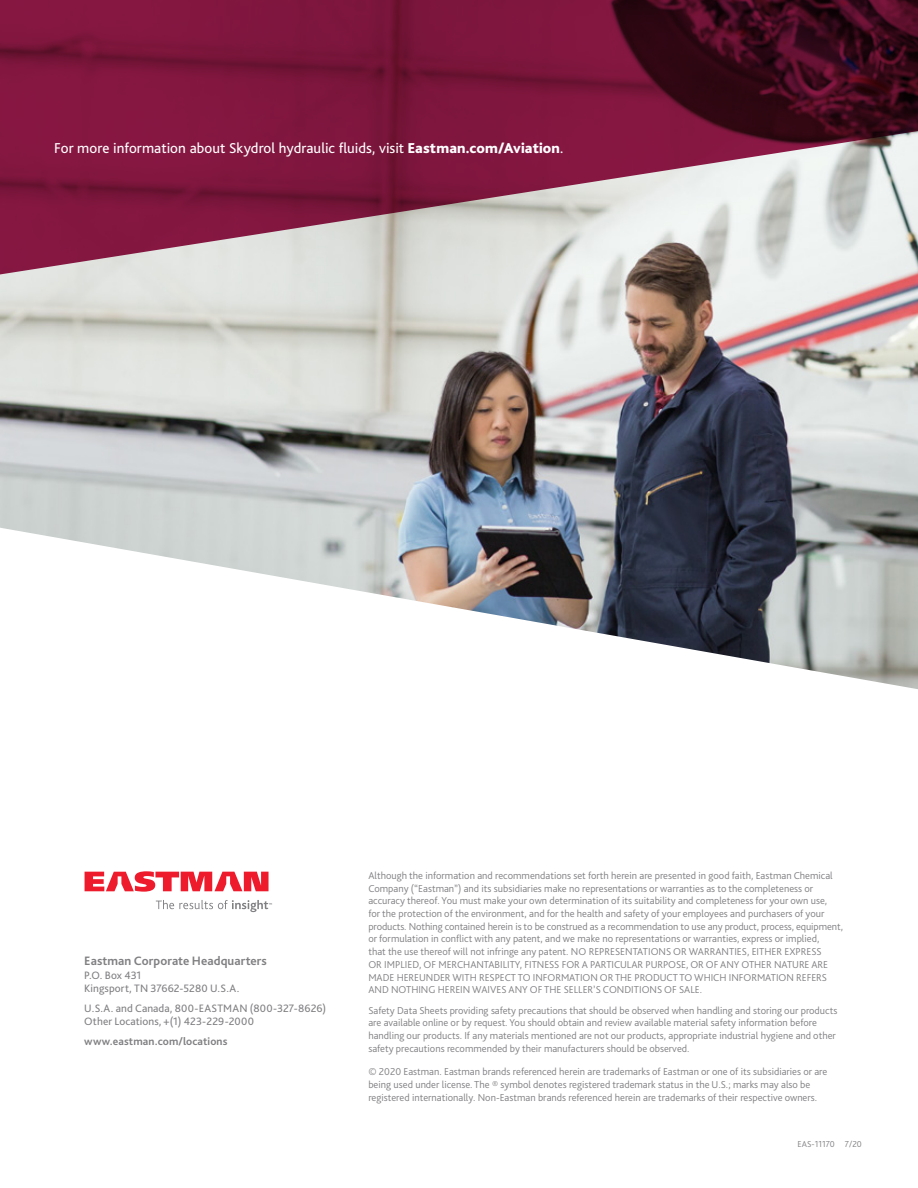
<style>
.page{position:relative;width:918px;height:1188px;background:#fff}
.page>*{position:absolute;margin:0;border:0;box-sizing:border-box;transform-origin:0 0}
.t1{font:15px "Bliss";color:#fff}
.t2{font:700 12.75px "Bliss Pro";letter-spacing:.005em;color:#808083}
.t3{font:11.25px/13.5px "Bliss Pro";letter-spacing:.005em;color:#808083}
.t4{font:700 11.25px "Bliss Pro";letter-spacing:.01em;color:#808083}
.t5{font:300 10.5px/12.8px "Bliss Pro";color:#808083}
.t6{font:300 9px "Bliss Pro";color:#808083}
.s1{font-weight:800}
</style>
<div class="page">
<svg style="left:85px;top:871px;width:184px;height:21px"></svg>
<svg style="left:156px;top:900px;width:116px;height:12px"></svg>
<img style="left:0;top:276px;width:918px;height:413px">
<svg style="left:0;top:0;width:918px;height:276px;background:#8c4860"></svg>
<p class="t1" style="left:54px;top:140px;width:511px">For more information about Skydrol hydraulic fluids, visit <span class="s1">Eastman.com/Aviation</span>.</p>
<p class="t2" style="left:84px;top:953px;width:184px">Eastman Corporate Headquarters</p>
<p class="t3" style="left:84px;top:968px;width:157px">P.O. Box 431<br>Kingsport, TN 37662-5280 U.S.A.</p>
<p class="t3" style="left:84px;top:1001px;width:243px">U.S.A. and Canada, 800-EASTMAN (800-327-8626)<br>Other Locations, +(1) 423-229-2000</p>
<p class="t4" style="left:84px;top:1034px;width:145px">www.eastman.com/locations</p>
<p class="t5" style="left:368px;top:869px;width:476px">Although the information and recommendations set forth herein are presented in good faith, Eastman Chemical Company (“Eastman”) and its subsidiaries make no representations or warranties as to the completeness or accuracy thereof. You must make your own determination of its suitability and completeness for your own use,<br>for the protection of the environment, and for the health and safety of your employees and purchasers of your products. Nothing contained herein is to be construed as a recommendation to use any product, process, equipment, or formulation in conflict with any patent, and we make no representations or warranties, express or implied,<br>that the use thereof will not infringe any patent. NO REPRESENTATIONS OR WARRANTIES, EITHER EXPRESS<br>OR IMPLIED, OF MERCHANTABILITY, FITNESS FOR A PARTICULAR PURPOSE, OR OF ANY OTHER NATURE ARE MADE HEREUNDER WITH RESPECT TO INFORMATION OR THE PRODUCT TO WHICH INFORMATION REFERS AND NOTHING HEREIN WAIVES ANY OF THE SELLER’S CONDITIONS OF SALE.</p>
<p class="t5" style="left:368px;top:1004px;width:470px">Safety Data Sheets providing safety precautions that should be observed when handling and storing our products are available online or by request. You should obtain and review available material safety information before handling our products. If any materials mentioned are not our products, appropriate industrial hygiene and other safety precautions recommended by their manufacturers should be observed.</p>
<p class="t5" style="left:368px;top:1065px;width:461px">© 2020 Eastman. Eastman brands referenced herein are trademarks of Eastman or one of its subsidiaries or are being used under license. The ® symbol denotes registered trademark status in the U.S.; marks may also be registered internationally. Non-Eastman brands referenced herein are trademarks of their respective owners.</p>
<p class="t6" style="left:798px;top:1139px;width:66px">EAS-11170 7/20</p>
</div>
